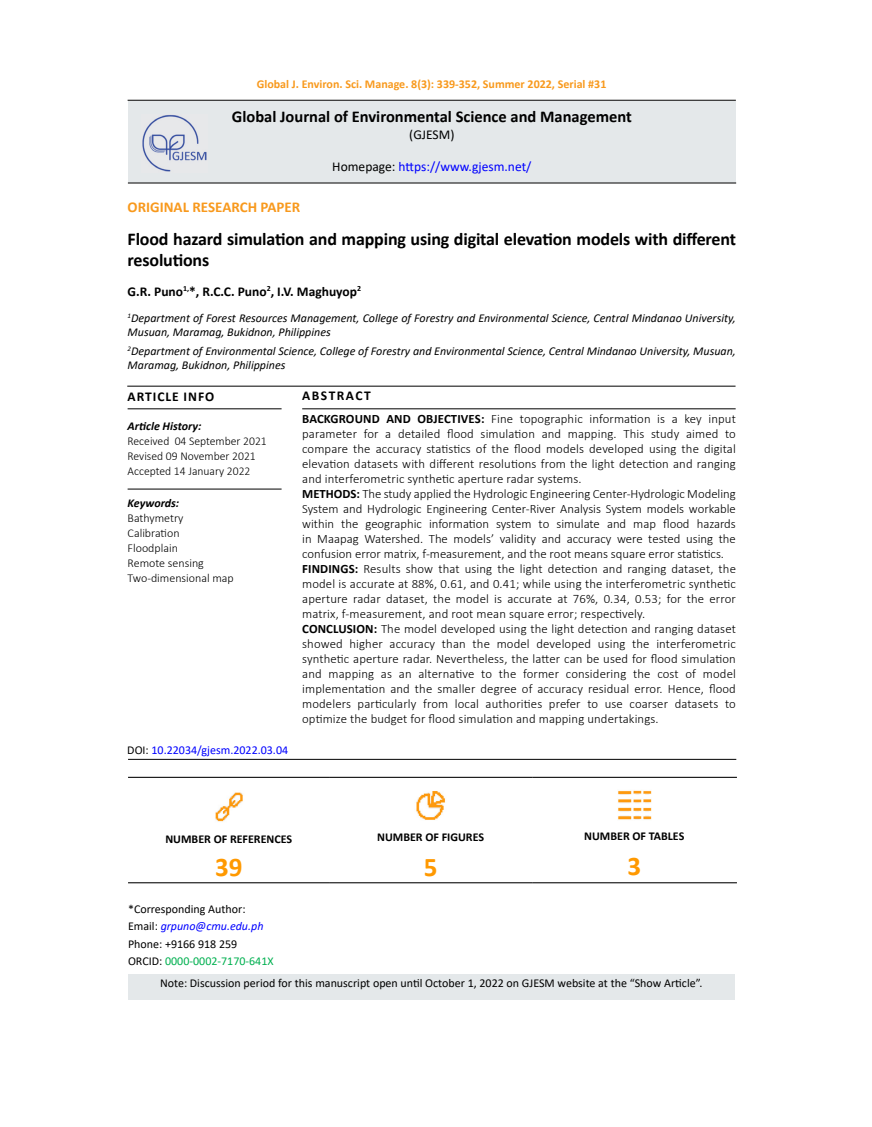
<style>
.page{position:relative;width:872px;height:1127px;background:#fff}
.page>*{position:absolute;margin:0;border:0;box-sizing:border-box;transform-origin:0 0}
.t1{font:700 27px "Calibri";color:#f90}
.t2{font:700 18px/21px "Calibri";letter-spacing:-.01em;color:#000}
.t3{font:700 16.5px "Calibri";color:#000}
.t4{font:700 15px "Calibri";color:#f8991d}
.t5{font:700 13.5px "Calibri";color:#000}
.t6{font:13.5px "Calibri";color:#00f}
.t7{font:700 13.5px "Calibri";letter-spacing:.065em;color:#000}
.t8{font:700 13.5px "Calibri";letter-spacing:.11em;color:#000}
.t9{font:13.5px "Calibri";color:#000}
.t10{font:300 12.75px/15px "Calibri";letter-spacing:.01em;color:#000}
.t11{font:italic 12px/14.4px "Calibri";color:#000}
.t12{font:12px/17.2px "Calibri";color:#000}
.t13{font:300 12px/15px "Calibri";color:#000}
.t14{font:700 12px "Calibri";color:#f8991d}
.t15{font:700 12px "Calibri";color:#000}
.t16{font:12px "Calibri";color:#00f}
.t17{font:italic 700 12px "Calibri";color:#000}
.s1{color:#000}
.s2{font-weight:700}
.s3{font-style:italic;color:#00f}
.s4{color:#00b050}
</style>
<div class="page">
<hr style="left:128px;top:100px;width:608px;height:1px;background:#000">
<div style="left:128px;top:101px;width:608px;height:82px;background:#e4e8ea"></div>
<hr style="left:128px;top:408px;width:153px;height:1px;background:#000">
<hr style="left:302px;top:408px;width:433px;height:1px;background:#000">
<hr style="left:128px;top:489px;width:153px;height:1px;background:#000">
<hr style="left:127px;top:386px;width:608px;height:1px;background:#000">
<hr style="left:128px;top:759px;width:608px;height:1px;background:#000">
<hr style="left:128px;top:183px;width:608px;height:1px;background:#000">
<hr style="left:128px;top:777px;width:201px;height:1px;background:#000">
<hr style="left:329px;top:777px;width:203px;height:1px;background:#000">
<hr style="left:532px;top:777px;width:205px;height:1px;background:#000">
<hr style="left:128px;top:882px;width:201px;height:1px;background:#000">
<hr style="left:329px;top:882px;width:203px;height:1px;background:#000">
<hr style="left:532px;top:882px;width:205px;height:1px;background:#000">
<img style="left:215px;top:792px;width:28px;height:30px">
<img style="left:416px;top:791px;width:30px;height:29px">
<img style="left:618px;top:790px;width:33px;height:30px">
<div style="left:128px;top:974px;width:607px;height:25px;background:#e4e8ea"></div>
<img style="left:142px;top:115px;width:65px;height:57px">
<p class="t14" style="left:257px;top:75px;width:351px">Global J. Environ. Sci. Manage. 8(3): 339-352, Summer 2022, Serial #31</p>
<p class="t3" style="left:232px;top:105px;width:401px">Global Journal of Environmental Science and Management</p>
<p class="t9" style="left:409px;top:125px;width:47px">(GJESM)</p>
<p class="t6" style="left:332px;top:157px;width:201px"><span class="s1">Homepage:</span> https://www.gjesm.net/</p>
<p class="t4" style="left:128px;top:196px;width:174px">ORIGINAL RESEARCH PAPER</p>
<h2 class="t2" style="left:128px;top:228px;width:610px">Flood hazard simulation and mapping using digital elevation models with different resolutions</h2>
<p class="t5" style="left:128px;top:281px;width:235px">G.R. Puno<sup>1,</sup>*, R.C.C. Puno<sup>2</sup>, I.V. Maghuyop<sup>2</sup></p>
<p class="t11" style="left:128px;top:310px;width:610px"><sup>1</sup>Department of Forest Resources Management, College of Forestry and Environmental Science, Central Mindanao University,<br>Musuan, Maramag, Bukidnon, Philippines</p>
<p class="t11" style="left:128px;top:343px;width:609px"><sup>2</sup>Department of Environmental Science, College of Forestry and Environmental Science, Central Mindanao University, Musuan,<br>Maramag, Bukidnon, Philippines</p>
<p class="t7" style="left:128px;top:386px;width:88px">ARTICLE INFO</p>
<p class="t17" style="left:128px;top:417px;width:75px">Article History:</p>
<p class="t13" style="left:128px;top:433px;width:141px">Received 04 September 2021<br>Revised 09 November 2021<br>Accepted 14 January 2022</p>
<p class="t17" style="left:128px;top:495px;width:53px">Keywords:</p>
<p class="t13" style="left:128px;top:511px;width:108px">Bathymetry<br>Calibration<br>Floodplain<br>Remote sensing<br>Two-dimensional map</p>
<p class="t16" style="left:127px;top:742px;width:162px"><span class="s1">DOI:</span> 10.22034/gjesm.2022.03.04</p>
<p class="t8" style="left:302px;top:386px;width:70px">ABSTRACT</p>
<p class="t10" style="left:302px;top:411px;width:435px"><span class="s2">BACKGROUND AND OBJECTIVES:</span> Fine topographic information is a key input parameter for a detailed flood simulation and mapping. This study aimed to compare the accuracy statistics of the flood models developed using the digital elevation datasets with different resolutions from the light detection and ranging and interferometric synthetic aperture radar systems.<br><span class="s2">METHODS:</span> The study applied the Hydrologic Engineering Center-Hydrologic Modeling System and Hydrologic Engineering Center-River Analysis System models workable within the geographic information system to simulate and map flood hazards in Maapag Watershed. The models’ validity and accuracy were tested using the confusion error matrix, f-measurement, and the root means square error statistics.<br><span class="s2">FINDINGS:</span> Results show that using the light detection and ranging dataset, the model is accurate at 88%, 0.61, and 0.41; while using the interferometric synthetic aperture radar dataset, the model is accurate at 76%, 0.34, 0.53; for the error matrix, f-measurement, and root mean square error; respectively.<br><span class="s2">CONCLUSION:</span> The model developed using the light detection and ranging dataset showed higher accuracy than the model developed using the interferometric synthetic aperture radar. Nevertheless, the latter can be used for flood simulation and mapping as an alternative to the former considering the cost of model implementation and the smaller degree of accuracy residual error. Hence, flood modelers particularly from local authorities prefer to use coarser datasets to optimize the budget for flood simulation and mapping undertakings.</p>
<p class="t15" style="left:165px;top:830px;width:128px">NUMBER OF REFERENCES</p>
<h1 class="t1" style="left:215px;top:848px;width:29px">39</h1>
<p class="t12" style="left:128px;top:900px;width:147px">*Corresponding Author:<br>Email: <span class="s3">grpuno@cmu.edu.ph<br></span>Phone: +9166 918 259<br>ORCID: <span class="s4">0000-0002-7170-641X</span></p>
<p class="t15" style="left:377px;top:828px;width:108px">NUMBER OF FIGURES</p>
<h1 class="t1" style="left:424px;top:848px;width:15px">5</h1>
<p class="t15" style="left:584px;top:827px;width:102px">NUMBER OF TABLES</p>
<h1 class="t1" style="left:627px;top:847px;width:15px">3</h1>
<p class="t12" style="left:160px;top:974px;width:544px">Note: Discussion period for this manuscript open until October 1, 2022 on GJESM website at the “Show Article”.</p>
</div>
